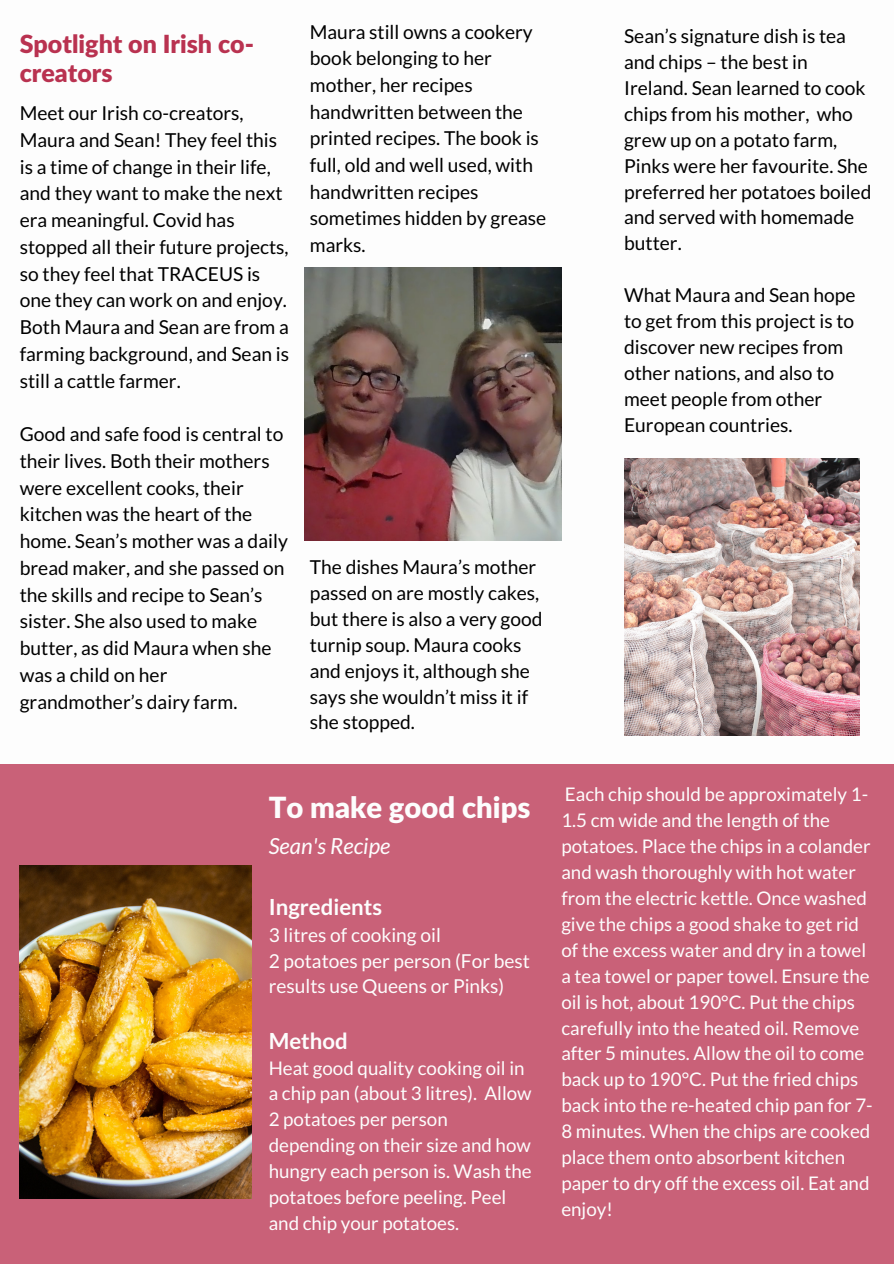
<style>
.page{position:relative;width:894px;height:1264px;background:#fff}
.page>*{position:absolute;margin:0;border:0;box-sizing:border-box;transform-origin:0 0}
.t1{font:900 29.25px "Lato Latin";color:#fdfdfd}
.t2{font:900 25.05px/28.2px "Lato Latin";color:#b93250}
.t3{font:700 22.2px "Lato";color:#fdfdfd}
.t4{font:italic 22.2px "Lato";color:#fdfdfd}
.t5{font:19.2px/26.7px "Lato";color:#000}
.t6{font:19.2px/26px "Lato";color:#fdfdfd}
.t7{font:18.75px/26px "Lato";color:#fdfdfd}
</style>
<div class="page">
<div style="left:0;top:765px;width:893px;height:498px;background:#c96178"></div>
<img style="left:20px;top:865px;width:232px;height:333px">
<img style="left:304px;top:267px;width:257px;height:273px">
<img style="left:624px;top:458px;width:235px;height:277px">
<p class="t2" style="left:20px;top:32px;width:236px">Spotlight on Irish co&shy;creators</p>
<p class="t5" style="left:310px;top:18px;width:238px">Maura still owns a cookery book belonging to her mother, her recipes handwritten between the printed recipes. The book is full, old and well used, with handwritten recipes sometimes hidden by grease marks.</p>
<p class="t5" style="left:20px;top:99px;width:271px">Meet our Irish co-creators,<br>Maura and Sean! They feel this is a time of change in their life, and they want to make the next era meaningful. Covid has stopped all their future projects, so they feel that TRACEUS is one they can work on and enjoy.<br>Both Maura and Sean are from a farming background, and Sean is still a cattle farmer.</p>
<p class="t5" style="left:20px;top:420px;width:269px">Good and safe food is central to their lives. Both their mothers were excellent cooks, their kitchen was the heart of the home. Sean’s mother was a daily bread maker, and she passed on the skills and recipe to Sean’s sister. She also used to make butter, as did Maura when she was a child on her grandmother’s dairy farm.</p>
<p class="t5" style="left:310px;top:553px;width:234px;line-height:26px">The dishes Maura’s mother passed on are mostly cakes, but there is also a very good turnip soup. Maura cooks and enjoys it, although she says she wouldn’t miss it if she stopped.</p>
<p class="t5" style="left:624px;top:23px;width:249px;line-height:26px">Sean’s signature dish is tea and chips – the best in<br>Ireland. Sean learned to cook chips from his mother, who grew up on a potato farm,<br>Pinks were her favourite. She preferred her potatoes boiled and served with homemade butter.</p>
<p class="t5" style="left:624px;top:282px;width:233px;line-height:26px">What Maura and Sean hope to get from this project is to discover new recipes from other nations, and also to meet people from other<br>European countries.</p>
<p class="t1" style="left:269px;top:794px;width:263px">To make good chips</p>
<p class="t4" style="left:269px;top:832px;width:123px">Sean's Recipe</p>
<p class="t3" style="left:269px;top:892px;width:115px">Ingredients</p>
<p class="t6" style="left:269px;top:921px;width:173px">3 litres of cooking oil</p>
<p class="t6" style="left:269px;top:947px;width:263px">2 potatoes per person (For best results use Queens or Pinks)</p>
<p class="t3" style="left:269px;top:1026px;width:80px">Method</p>
<p class="t7" style="left:269px;top:1054px;width:264px">Heat good quality cooking oil in a chip pan (about 3 litres). Allow<br>2 potatoes per person depending on their size and how hungry each person is. Wash the potatoes before peeling. Peel and chip your potatoes.</p>
<p class="t7" style="left:561px;top:781px;width:313px">Each chip should be approximately 1- 1.5 cm wide and the length of the potatoes. Place the chips in a colander and wash thoroughly with hot water from the electric kettle. Once washed give the chips a good shake to get rid of the excess water and dry in a towel a tea towel or paper towel. Ensure the oil is hot, about 190°C. Put the chips carefully into the heated oil. Remove after 5 minutes. Allow the oil to come back up to 190°C. Put the fried chips back into the re-heated chip pan for 7- 8 minutes. When the chips are cooked place them onto absorbent kitchen paper to dry off the excess oil. Eat and enjoy!</p>
</div>
